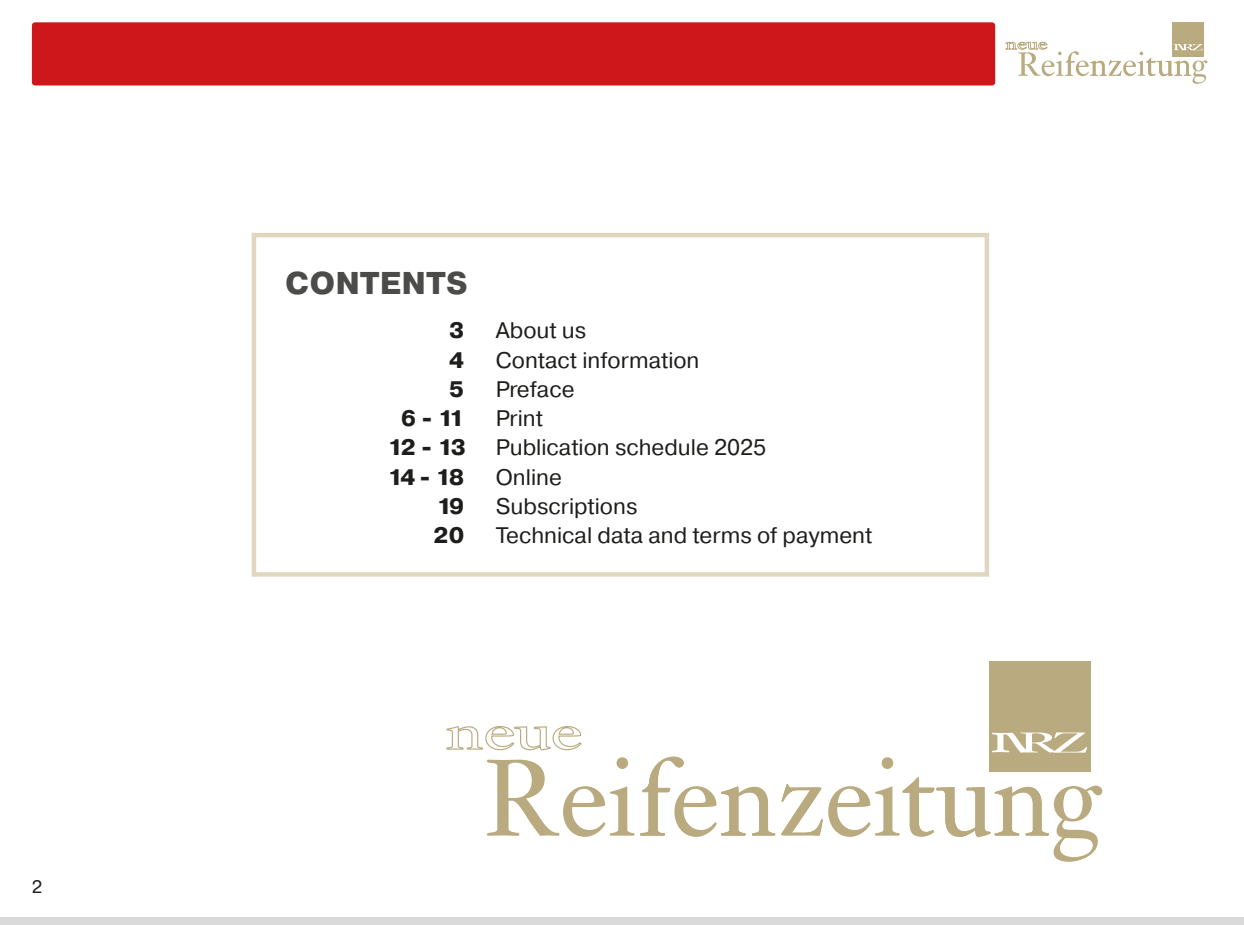
<style>
.page{position:relative;width:1244px;height:925px;background:#fff}
.page>*{position:absolute;margin:0;border:0;box-sizing:border-box;transform-origin:0 0}
.t1{font:800 31.5px "Pragmatica";letter-spacing:.01em;color:#4b4b4a}
.t2{font:22.5px "Pragmatica";color:#1d1d1b}
.t3{font:800 22.5px "Pragmatica";letter-spacing:-.125em;color:#1d1d1b}
.t4{font:18px "Pragmatica";color:#1d1d1b}
</style>
<div class="page">
<div style="left:0;top:917px;width:1244px;height:8px;background:#dadada"></div>
<div style="left:32px;top:22px;width:963px;height:63px;background:#cd171a;border-radius:3px"></div>
<svg style="left:1005px;top:22px;width:203px;height:62px"></svg>
<svg style="left:252px;top:233px;width:737px;height:344px"></svg>
<svg style="left:446px;top:726px;width:136px;height:25px"></svg>
<svg style="left:487px;top:757px;width:147px;height:80px"></svg>
<svg style="left:640px;top:757px;width:135px;height:80px"></svg>
<div style="left:988px;top:661px;width:102px;height:111px;background:#b9aa7f"></div>
<svg style="left:781px;top:732px;width:321px;height:130px"></svg>
<p class="t4" style="left:32px;top:875px;width:12px">2</p>
<h1 class="t1" style="left:285px;top:263px;width:184px">CONTENTS</h1>
<p class="t3" style="left:449px;top:316px;width:17px">3</p>
<p class="t2" style="left:496px;top:317px;width:92px">About us</p>
<p class="t3" style="left:449px;top:346px;width:17px">4</p>
<p class="t2" style="left:496px;top:346px;width:205px">Contact information</p>
<p class="t3" style="left:449px;top:375px;width:17px">5</p>
<p class="t2" style="left:496px;top:375px;width:80px">Preface</p>
<p class="t3" style="left:401px;top:404px;width:65px">6 - 11</p>
<p class="t2" style="left:496px;top:405px;width:49px">Print</p>
<p class="t3" style="left:388px;top:433px;width:80px">12 - 13</p>
<p class="t2" style="left:496px;top:434px;width:272px">Publication schedule 2025</p>
<p class="t3" style="left:388px;top:463px;width:78px">14 - 18</p>
<p class="t2" style="left:496px;top:463px;width:68px">Online</p>
<p class="t3" style="left:437px;top:492px;width:29px">19</p>
<p class="t2" style="left:496px;top:492px;width:143px">Subscriptions</p>
<p class="t3" style="left:433px;top:521px;width:33px">20</p>
<p class="t2" style="left:496px;top:522px;width:378px">Technical data and terms of payment</p>
</div>
